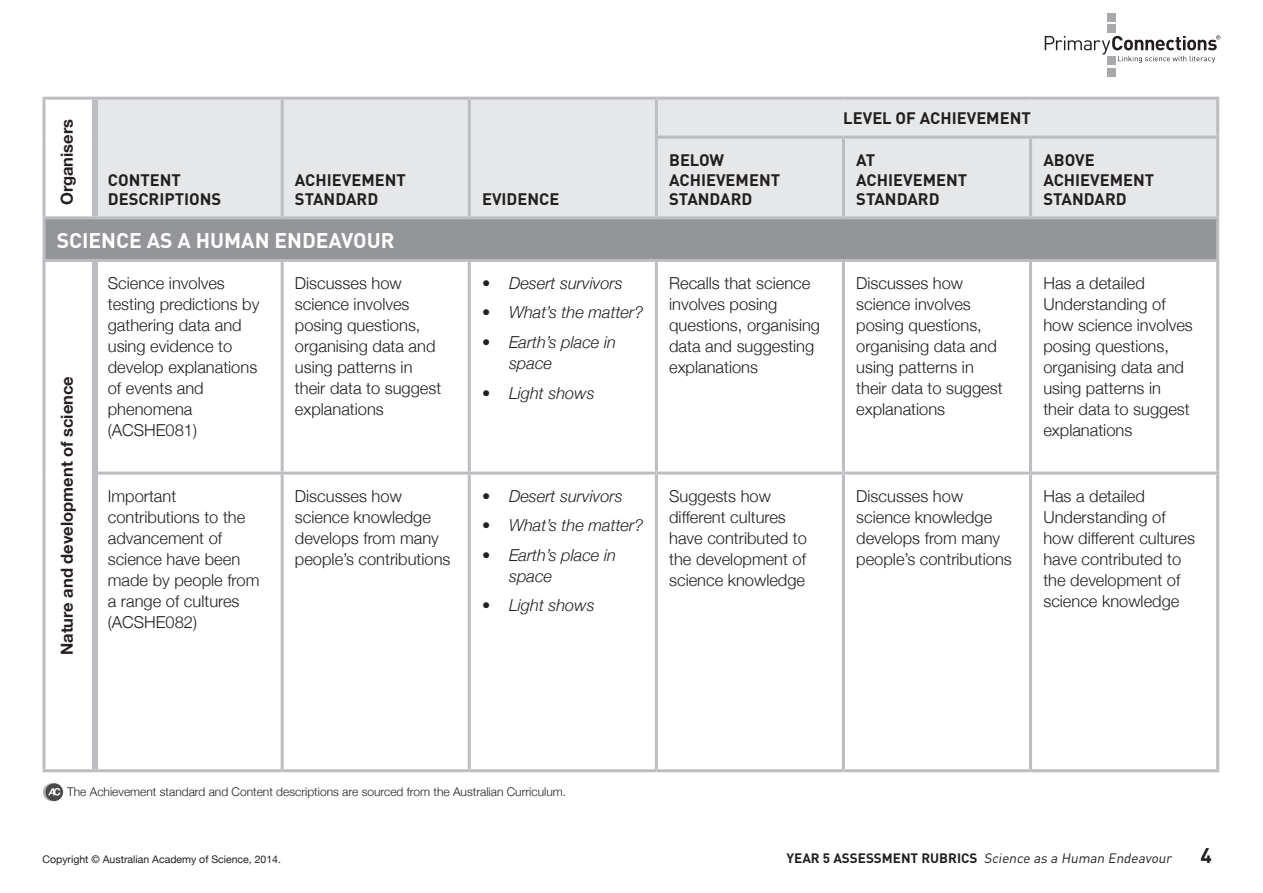
<style>
.page{position:relative;width:1263px;height:893px;background:#fff}
.page>*{position:absolute;margin:0;border:0;box-sizing:border-box;transform-origin:0 0}
.t1{font:700 21px "DIN";color:#fff}
.t2{font:700 21px "DIN";color:#231f20}
.t3{font:300 16.5px/21px "Helvetica Neue";color:#231f20}
.t4{font:700 16.5px/19.5px "DIN";color:#231f20}
.t5{font:italic 300 16.5px/21px "Helvetica Neue";color:#231f20}
.t6{font:700 16.5px "Helvetica Neue";color:#231f20}
.t7{font:italic 13.5px "DIN";color:#231f20}
.t8{font:300 12px "Helvetica Neue";color:#231f20}
.t9{font:10.5px "Helvetica Neue";color:#231f20}
.s1{font-weight:700;font-style:normal}
</style>
<div class="page">
<div style="left:1106px;top:68px;width:9px;height:9px;background:#a8a9ad"></div>
<div style="left:1106px;top:25px;width:9px;height:8px;background:#a8a9ad"></div>
<div style="left:1106px;top:56px;width:9px;height:9px;background:#a8a9ad"></div>
<div style="left:1106px;top:13px;width:9px;height:9px;background:#a8a9ad"></div>
<svg style="left:1045px;top:35px;width:175px;height:28px"></svg>
<div style="left:98px;top:100px;width:1118px;height:116px;background:#e6e7e9"></div>
<div style="left:44px;top:218px;width:1174px;height:42px;background:#939598"></div>
<hr style="left:43px;top:97px;width:52px;height:3px;background:#bcbdc0">
<hr style="left:43px;top:100px;width:3px;height:37px;background:#bcbdc0">
<hr style="left:95px;top:97px;width:187px;height:3px;background:#bcbdc0">
<hr style="left:282px;top:97px;width:187px;height:3px;background:#bcbdc0">
<hr style="left:469px;top:97px;width:187px;height:3px;background:#bcbdc0">
<hr style="left:468px;top:100px;width:3px;height:37px;background:#bcbdc0">
<hr style="left:656px;top:97px;width:187px;height:3px;background:#bcbdc0">
<hr style="left:655px;top:100px;width:3px;height:36px;background:#bcbdc0">
<hr style="left:843px;top:97px;width:187px;height:3px;background:#bcbdc0">
<hr style="left:1030px;top:97px;width:189px;height:3px;background:#bcbdc0">
<hr style="left:1216px;top:100px;width:3px;height:36px;background:#bcbdc0">
<hr style="left:43px;top:137px;width:3px;height:79px;background:#bcbdc0">
<hr style="left:468px;top:137px;width:3px;height:79px;background:#bcbdc0">
<hr style="left:655px;top:136px;width:188px;height:3px;background:#bcbdc0">
<hr style="left:655px;top:139px;width:3px;height:77px;background:#bcbdc0">
<hr style="left:843px;top:136px;width:187px;height:3px;background:#bcbdc0">
<hr style="left:842px;top:139px;width:3px;height:77px;background:#bcbdc0">
<hr style="left:1030px;top:136px;width:189px;height:3px;background:#bcbdc0">
<hr style="left:1029px;top:139px;width:3px;height:77px;background:#bcbdc0">
<hr style="left:1216px;top:139px;width:3px;height:77px;background:#bcbdc0">
<hr style="left:43px;top:216px;width:52px;height:3px;background:#bcbdc0">
<hr style="left:43px;top:219px;width:3px;height:40px;background:#bcbdc0">
<hr style="left:1216px;top:219px;width:3px;height:40px;background:#bcbdc0">
<hr style="left:43px;top:259px;width:52px;height:3px;background:#bcbdc0">
<hr style="left:43px;top:262px;width:3px;height:211px;background:#bcbdc0">
<hr style="left:95px;top:259px;width:187px;height:3px;background:#bcbdc0">
<hr style="left:282px;top:259px;width:187px;height:3px;background:#bcbdc0">
<hr style="left:469px;top:259px;width:187px;height:3px;background:#bcbdc0">
<hr style="left:468px;top:262px;width:3px;height:210px;background:#bcbdc0">
<hr style="left:656px;top:259px;width:187px;height:3px;background:#bcbdc0">
<hr style="left:655px;top:262px;width:3px;height:210px;background:#bcbdc0">
<hr style="left:843px;top:259px;width:187px;height:3px;background:#bcbdc0">
<hr style="left:842px;top:262px;width:3px;height:210px;background:#bcbdc0">
<hr style="left:1030px;top:259px;width:189px;height:3px;background:#bcbdc0">
<hr style="left:1029px;top:262px;width:3px;height:210px;background:#bcbdc0">
<hr style="left:1216px;top:262px;width:3px;height:210px;background:#bcbdc0">
<hr style="left:43px;top:473px;width:3px;height:296px;background:#bcbdc0">
<hr style="left:98px;top:472px;width:184px;height:3px;background:#bcbdc0">
<hr style="left:282px;top:472px;width:187px;height:3px;background:#bcbdc0">
<hr style="left:469px;top:472px;width:187px;height:3px;background:#bcbdc0">
<hr style="left:468px;top:475px;width:3px;height:294px;background:#bcbdc0">
<hr style="left:656px;top:472px;width:187px;height:3px;background:#bcbdc0">
<hr style="left:655px;top:475px;width:3px;height:294px;background:#bcbdc0">
<hr style="left:843px;top:472px;width:187px;height:3px;background:#bcbdc0">
<hr style="left:842px;top:475px;width:3px;height:294px;background:#bcbdc0">
<hr style="left:1030px;top:472px;width:189px;height:3px;background:#bcbdc0">
<hr style="left:1029px;top:475px;width:3px;height:294px;background:#bcbdc0">
<hr style="left:1216px;top:475px;width:3px;height:294px;background:#bcbdc0">
<hr style="left:43px;top:769px;width:52px;height:3px;background:#bcbdc0">
<hr style="left:95px;top:769px;width:187px;height:3px;background:#bcbdc0">
<hr style="left:282px;top:769px;width:187px;height:3px;background:#bcbdc0">
<hr style="left:469px;top:769px;width:187px;height:3px;background:#bcbdc0">
<hr style="left:656px;top:769px;width:187px;height:3px;background:#bcbdc0">
<hr style="left:843px;top:769px;width:187px;height:3px;background:#bcbdc0">
<hr style="left:1030px;top:769px;width:189px;height:3px;background:#bcbdc0">
<div style="left:92px;top:100px;width:6px;height:37px;background:#bcbdc0"></div>
<div style="left:92px;top:137px;width:6px;height:79px;background:#bcbdc0"></div>
<div style="left:92px;top:262px;width:6px;height:211px;background:#bcbdc0"></div>
<div style="left:92px;top:473px;width:6px;height:296px;background:#bcbdc0"></div>
<hr style="left:281px;top:100px;width:3px;height:37px;background:#bcbdc0">
<hr style="left:281px;top:137px;width:3px;height:79px;background:#bcbdc0">
<hr style="left:281px;top:262px;width:3px;height:210px;background:#bcbdc0">
<hr style="left:281px;top:475px;width:3px;height:294px;background:#bcbdc0">
<hr style="left:95px;top:216px;width:187px;height:3px;background:#bcbdc0">
<hr style="left:282px;top:216px;width:187px;height:3px;background:#bcbdc0">
<hr style="left:469px;top:216px;width:187px;height:3px;background:#bcbdc0">
<hr style="left:656px;top:216px;width:187px;height:3px;background:#bcbdc0">
<hr style="left:843px;top:216px;width:187px;height:3px;background:#bcbdc0">
<hr style="left:1030px;top:216px;width:189px;height:3px;background:#bcbdc0">
<img style="left:43px;top:783px;width:21px;height:19px">
<p class="t6" style="left:52px;top:205px;width:87px;rotate:-90deg">Organisers</p>
<p class="t4" style="left:108px;top:169px;width:114px">CONTENT<br>DESCRIPTIONS</p>
<p class="t4" style="left:295px;top:169px;width:112px">ACHIEVEMENT<br>STANDARD</p>
<p class="t1" style="left:57px;top:226px;width:339px">SCIENCE AS A HUMAN ENDEAVOUR</p>
<p class="t4" style="left:482px;top:189px;width:79px">EVIDENCE</p>
<p class="t6" style="left:52px;top:655px;width:280px;rotate:-90deg">Nature and development of science</p>
<p class="t3" style="left:108px;top:272px;width:153px">Science involves testing predictions by gathering data and using evidence to develop explanations of events and phenomena (ACSHE081)</p>
<p class="t3" style="left:295px;top:272px;width:148px">Discusses how science involves posing questions, organising data and using patterns in their data to suggest explanations</p>
<p class="t5" style="left:482px;top:272px;width:142px">• Desert survivors</p>
<p class="t5" style="left:482px;top:301px;width:163px">• What’s the matter?</p>
<p class="t5" style="left:509px;top:331px;width:108px;text-indent:-27px">• Earth’s place in space</p>
<p class="t5" style="left:482px;top:381px;width:114px">• Light shows</p>
<p class="t3" style="left:108px;top:485px;width:153px">Important contributions to the advancement of science have been made by people from a range of cultures (ACSHE082)</p>
<p class="t3" style="left:295px;top:485px;width:157px">Discusses how science knowledge develops from many people’s contributions</p>
<p class="t5" style="left:482px;top:485px;width:142px">• Desert survivors</p>
<p class="t5" style="left:482px;top:514px;width:163px">• What’s the matter?</p>
<p class="t5" style="left:509px;top:544px;width:108px;text-indent:-27px">• Earth’s place in space</p>
<p class="t5" style="left:482px;top:594px;width:114px">• Light shows</p>
<p class="t4" style="left:843px;top:108px;width:189px">LEVEL OF ACHIEVEMENT</p>
<p class="t4" style="left:669px;top:150px;width:112px">BELOW<br>ACHIEVEMENT<br>STANDARD</p>
<p class="t4" style="left:856px;top:150px;width:112px">AT<br>ACHIEVEMENT<br>STANDARD</p>
<p class="t4" style="left:1043px;top:150px;width:112px">ABOVE<br>ACHIEVEMENT<br>STANDARD</p>
<p class="t3" style="left:669px;top:272px;width:152px">Recalls that science involves posing questions, organising data and suggesting explanations</p>
<p class="t3" style="left:856px;top:272px;width:148px">Discusses how science involves posing questions, organising data and using patterns in their data to suggest explanations</p>
<p class="t3" style="left:1043px;top:272px;width:151px">Has a detailed<br>Understanding of how science involves posing questions, organising data and using patterns in their data to suggest explanations</p>
<p class="t3" style="left:669px;top:485px;width:139px">Suggests how different cultures have contributed to the development of science knowledge</p>
<p class="t3" style="left:856px;top:485px;width:157px">Discusses how science knowledge develops from many people’s contributions</p>
<p class="t3" style="left:1043px;top:485px;width:153px">Has a detailed<br>Understanding of how different cultures have contributed to the development of science knowledge</p>
<p class="t8" style="left:67px;top:782px;width:501px">The Achievement standard and Content descriptions are sourced from the Australian Curriculum.</p>
<p class="t9" style="left:43px;top:850px;width:240px">Copyright © Australian Academy of Science, 2014.</p>
<p class="t7" style="left:786px;top:851px;width:389px"><span class="s1">YEAR 5 ASS ESS M E N T R U B R I CS</span> Science as a Human Endeavour</p>
<p class="t2" style="left:1200px;top:841px;width:13px">4</p>
</div>
